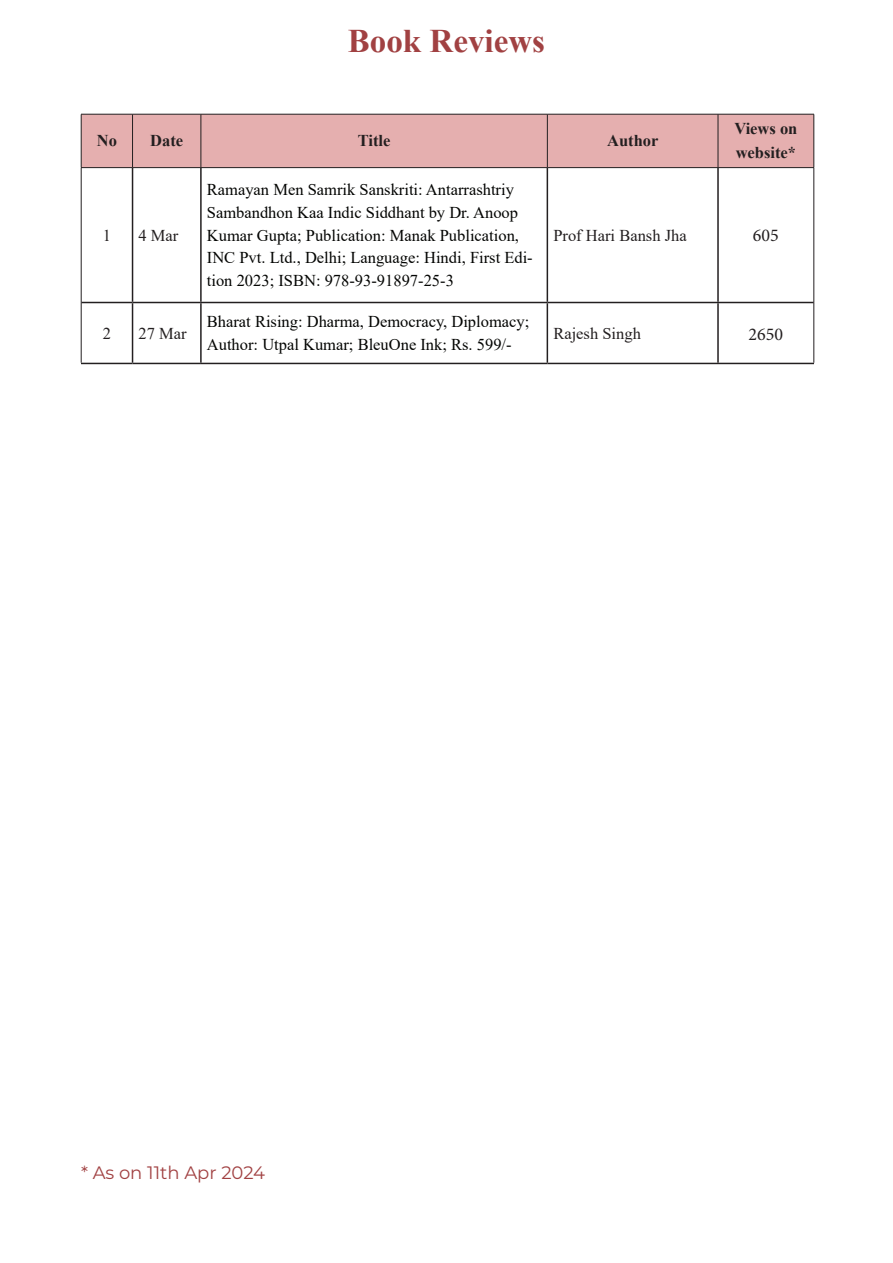
<style>
.page{position:relative;width:893px;height:1263px;background:#fff}
.page>*{position:absolute;margin:0;border:0;box-sizing:border-box;transform-origin:0 0}
.t1{font:700 33px "Times New Roman";color:#a14142}
.t2{font:18px "Montserrat";color:#a14142}
.t3{font:18px "Minion Pro";color:#231f20}
.t4{font:16.5px/22.5px "Times New Roman";color:#040503}
.t5{font:16.5px "Times New Roman";color:#231f20}
.t6{font:700 16.5px/24px "Times New Roman";color:#231f20}
</style>
<div class="page">
<div style="left:82px;top:115px;width:732px;height:52px;background:#e5afaf"></div>
<hr style="left:132px;top:168px;width:1px;height:134px;background:#231f20">
<hr style="left:200px;top:168px;width:2px;height:134px;background:#231f20">
<hr style="left:547px;top:168px;width:1px;height:134px;background:#231f20">
<hr style="left:717px;top:168px;width:2px;height:134px;background:#231f20">
<hr style="left:81px;top:302px;width:52px;height:1px;background:#231f20">
<hr style="left:133px;top:302px;width:68px;height:1px;background:#231f20">
<hr style="left:132px;top:303px;width:1px;height:60px;background:#231f20">
<hr style="left:201px;top:302px;width:346px;height:1px;background:#231f20">
<hr style="left:200px;top:303px;width:2px;height:60px;background:#231f20">
<hr style="left:547px;top:302px;width:171px;height:1px;background:#231f20">
<hr style="left:547px;top:303px;width:1px;height:60px;background:#231f20">
<hr style="left:718px;top:302px;width:96px;height:1px;background:#231f20">
<hr style="left:717px;top:303px;width:2px;height:60px;background:#231f20">
<hr style="left:81px;top:363px;width:52px;height:1px;background:#231f20">
<hr style="left:133px;top:363px;width:68px;height:1px;background:#231f20">
<hr style="left:201px;top:363px;width:346px;height:1px;background:#231f20">
<hr style="left:547px;top:363px;width:171px;height:1px;background:#231f20">
<hr style="left:718px;top:363px;width:96px;height:1px;background:#231f20">
<hr style="left:81px;top:168px;width:1px;height:134px;background:#231f20">
<hr style="left:814px;top:168px;width:1px;height:134px;background:#231f20">
<hr style="left:81px;top:302px;width:1px;height:61px;background:#231f20">
<hr style="left:814px;top:302px;width:1px;height:61px;background:#231f20">
<hr style="left:81px;top:114px;width:52px;height:1px;background:#231f20">
<hr style="left:81px;top:114px;width:1px;height:53px;background:#231f20">
<hr style="left:133px;top:114px;width:68px;height:1px;background:#231f20">
<hr style="left:132px;top:114px;width:1px;height:53px;background:#231f20">
<hr style="left:201px;top:114px;width:346px;height:1px;background:#231f20">
<hr style="left:201px;top:114px;width:1px;height:53px;background:#231f20">
<hr style="left:547px;top:114px;width:171px;height:1px;background:#231f20">
<hr style="left:547px;top:114px;width:1px;height:53px;background:#231f20">
<hr style="left:718px;top:114px;width:96px;height:1px;background:#231f20">
<hr style="left:718px;top:114px;width:1px;height:53px;background:#231f20">
<hr style="left:814px;top:114px;width:1px;height:53px;background:#231f20">
<hr style="left:81px;top:167px;width:52px;height:1px;background:#231f20">
<hr style="left:133px;top:167px;width:68px;height:1px;background:#231f20">
<hr style="left:201px;top:167px;width:346px;height:1px;background:#231f20">
<hr style="left:547px;top:167px;width:171px;height:1px;background:#231f20">
<hr style="left:718px;top:167px;width:96px;height:1px;background:#231f20">
<p class="t1" style="left:348px;top:17px;width:199px">Book Reviews</p>
<p class="t6" style="left:97px;top:128px;width:22px">No</p>
<p class="t6" style="left:150px;top:128px;width:34px">Date</p>
<p class="t6" style="left:358px;top:128px;width:34px">Title</p>
<p class="t6" style="left:607px;top:128px;width:53px">Author</p>
<p class="t6" style="left:734px;top:116px;width:65px">Views on website*</p>
<p class="t5" style="left:103px;top:223px;width:10px">1</p>
<p class="t5" style="left:139px;top:223px;width:41px">4 Mar</p>
<p class="t4" style="left:207px;top:178px;width:327px">Ramayan Men Samrik Sanskriti: Antarrashtriy Sambandhon Kaa Indic Siddhant by Dr. Anoop Kumar Gupta; Publication: Manak Publication, INC Pvt. Ltd., Delhi; Language: Hindi, First Edi&shy;tion 2023; ISBN: 978-93-91897-25-3</p>
<p class="t5" style="left:553px;top:223px;width:135px">Prof Hari Bansh Jha</p>
<p class="t3" style="left:753px;top:223px;width:27px">605</p>
<p class="t5" style="left:103px;top:321px;width:10px">2</p>
<p class="t5" style="left:139px;top:321px;width:50px">27 Mar</p>
<p class="t4" style="left:207px;top:310px;width:324px">Bharat Rising: Dharma, Democracy, Diplomacy;<br>Author: Utpal Kumar; BleuOne Ink; Rs. 599/-</p>
<p class="t5" style="left:553px;top:321px;width:89px">Rajesh Singh</p>
<p class="t3" style="left:749px;top:322px;width:36px">2650</p>
<p class="t2" style="left:81px;top:1160px;width:186px">* As on 11th Apr 2024</p>
</div>
